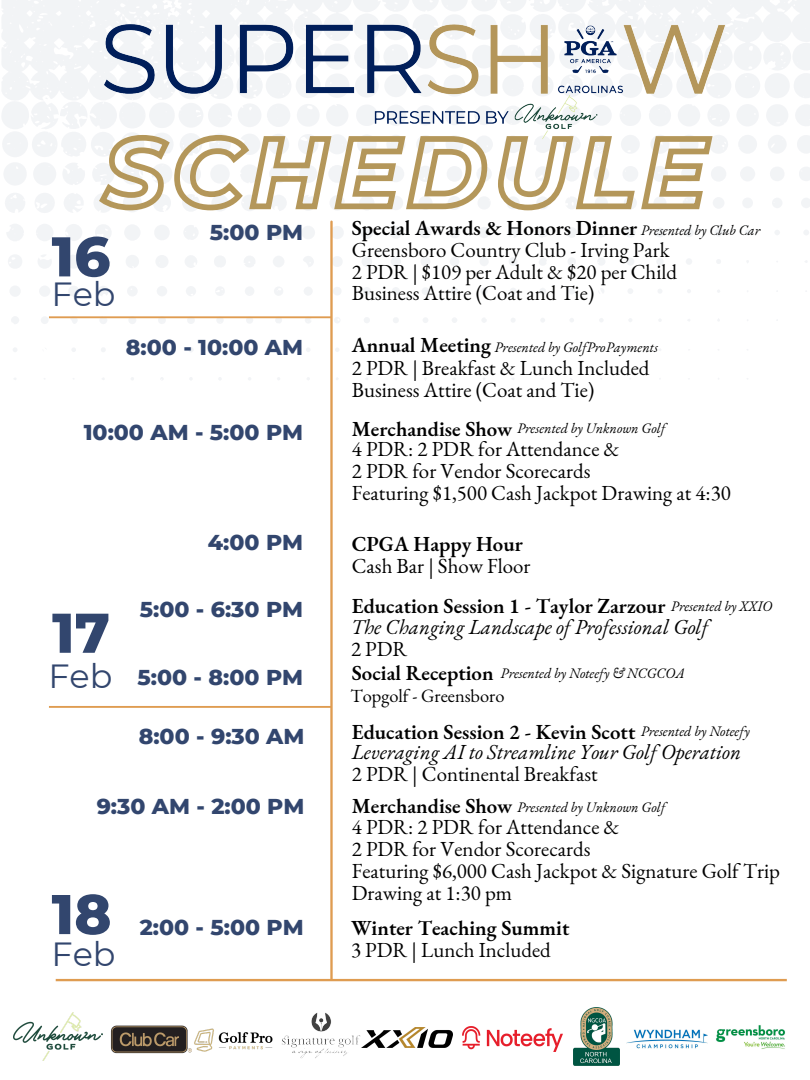
<style>
.page{position:relative;width:810px;height:1080px;background:#fff}
.page>*{position:absolute;margin:0;border:0;box-sizing:border-box;transform-origin:0 0}
.t1{font:800 55.88px "Montserrat";color:#32466e}
.t2{font:33.44px "Montserrat";color:#32466e}
.t3{font:800 22px "Montserrat";color:#32466e}
.t4{font:20.88px/21.9px "EB Garamond";color:#000}
.t5{font:600 20.88px "EB Garamond";color:#000}
.t6{font:italic 20.88px/21.6px "EB Garamond";color:#000}
.t7{font:18.38px "EB Garamond";color:#000}
.t8{font:italic 14.19px "EB Garamond";color:#000}
.s1{font-style:normal}
</style>
<div class="page">
<svg style="left:2px;top:0;width:808px;height:380px"></svg>
<svg style="left:95px;top:131px;width:621px;height:83px"></svg>
<hr style="left:330px;top:222px;width:3px;height:757px;background:#df9c51">
<hr style="left:49px;top:316px;width:283px;height:2px;background:#df9c51">
<hr style="left:49px;top:706px;width:283px;height:2px;background:#df9c51">
<hr style="left:56px;top:979px;width:731px;height:2px;background:#df9c51">
<img style="left:102px;top:2px;width:641px;height:138px">
<img style="left:111px;top:1025px;width:74px;height:29px">
<img style="left:185px;top:1026px;width:88px;height:27px">
<img style="left:282px;top:1012px;width:83px;height:46px">
<img style="left:716px;top:1025px;width:69px;height:24px">
<img style="left:573px;top:1007px;width:47px;height:58px">
<img style="left:362px;top:1027px;width:91px;height:20px">
<img style="left:13px;top:1012px;width:90px;height:48px">
<img style="left:463px;top:1027px;width:99px;height:24px">
<img style="left:627px;top:1029px;width:81px;height:20px">
<h3 class="t1" style="left:52px;top:222px;width:60px">16</h3>
<p class="t2" style="left:52px;top:274px;width:66px">Feb</p>
<h4 class="t3" style="left:210px;top:219px;width:95px">5:00 PM</h4>
<p class="t5" style="left:352px;top:214px;width:287px">Special Awards &amp; Honors Dinner</p>
<h1 class="t8" style="left:641px;top:221px;width:121px">Presented by Club Car</h1>
<p class="t4" style="left:352px;top:239px;width:327px;line-height:21.6px">Greensboro Country Club - Irving Park<br>2 PDR | $109 per Adult &amp; $20 per Child<br>Business Attire (Coat and Tie)</p>
<p class="t3" style="left:126px;top:334px;width:179px">8:00 - 10:00 AM</p>
<h2 class="t5" style="left:352px;top:331px;width:141px">Annual Meeting</h2>
<h5 class="t8" style="left:495px;top:338px;width:165px">Presented by GolfProPayments</h5>
<p class="t4" style="left:352px;top:356px;width:299px">2 PDR | Breakfast &amp; Lunch Included<br>Business Attire (Coat and Tie)</p>
<h5 class="t3" style="left:84px;top:418px;width:221px">10:00 AM - 5:00 PM</h5>
<p class="t5" style="left:352px;top:415px;width:162px">Merchandise Show</p>
<h4 class="t4" style="left:352px;top:438px;width:380px">4 PDR: 2 PDR for Attendance &amp;<br>2 PDR for Vendor Scorecards<br>Featuring $1,500 Cash Jackpot Drawing at 4:30</h4>
<p class="t3" style="left:208px;top:529px;width:97px">4:00 PM</p>
<h3 class="t5" style="left:352px;top:530px;width:173px">CPGA Happy Hour</h3>
<h5 class="t4" style="left:352px;top:555px;width:180px">Cash Bar | Show Floor</h5>
<h4 class="t3" style="left:140px;top:596px;width:165px">5:00 - 6:30 PM</h4>
<h3 class="t5" style="left:352px;top:592px;width:315px">Education Session 1 - Taylor Zarzour</h3>
<h5 class="t6" style="left:351px;top:616px;width:359px">The Changing Landscape of Professional Golf<br><span class="s1">2 PDR</span></h5>
<h3 class="t3" style="left:138px;top:663px;width:167px">5:00 - 8:00 PM</h3>
<h4 class="t5" style="left:352px;top:659px;width:143px">Social Reception</h4>
<p class="t7" style="left:350px;top:683px;width:155px">Topgolf - Greensboro</p>
<h5 class="t8" style="left:517px;top:419px;width:150px">Presented by Unknown Golf</h5>
<h3 class="t8" style="left:671px;top:597px;width:103px">Presented by XXIO</h3>
<h3 class="t1" style="left:52px;top:599px;width:59px">17</h3>
<h4 class="t2" style="left:48px;top:655px;width:66px">Feb</h4>
<h4 class="t8" style="left:501px;top:663px;width:186px">Presented by Noteefy &amp; NCGCOA</h4>
<h4 class="t3" style="left:139px;top:723px;width:167px">8:00 - 9:30 AM</h4>
<h2 class="t5" style="left:352px;top:718px;width:285px">Education Session 2 - Kevin Scott</h2>
<p class="t6" style="left:352px;top:741px;width:391px">Leveraging AI to Streamline Your Golf Operation<br><span class="s1">2 PDR</span> | <span class="s1">Continental Breakfast</span></p>
<h6 class="t3" style="left:97px;top:793px;width:209px">9:30 AM - 2:00 PM</h6>
<h3 class="t5" style="left:352px;top:792px;width:162px">Merchandise Show</h3>
<p class="t4" style="left:352px;top:816px;width:430px">4 PDR: 2 PDR for Attendance &amp;<br>2 PDR for Vendor Scorecards<br>Featuring $6,000 Cash Jackpot &amp; Signature Golf Trip<br>Drawing at 1:30 pm</p>
<p class="t3" style="left:140px;top:914px;width:166px">2:00 - 5:00 PM</p>
<h4 class="t5" style="left:351px;top:913px;width:220px">Winter Teaching Summit</h4>
<h3 class="t4" style="left:351px;top:939px;width:201px">3 PDR | Lunch Included</h3>
<p class="t8" style="left:641px;top:722px;width:110px">Presented by Noteefy</p>
<h5 class="t8" style="left:517px;top:797px;width:150px">Presented by Unknown Golf</h5>
<p class="t1" style="left:52px;top:880px;width:62px">18</p>
<h5 class="t2" style="left:52px;top:934px;width:66px">Feb</h5>
</div>
